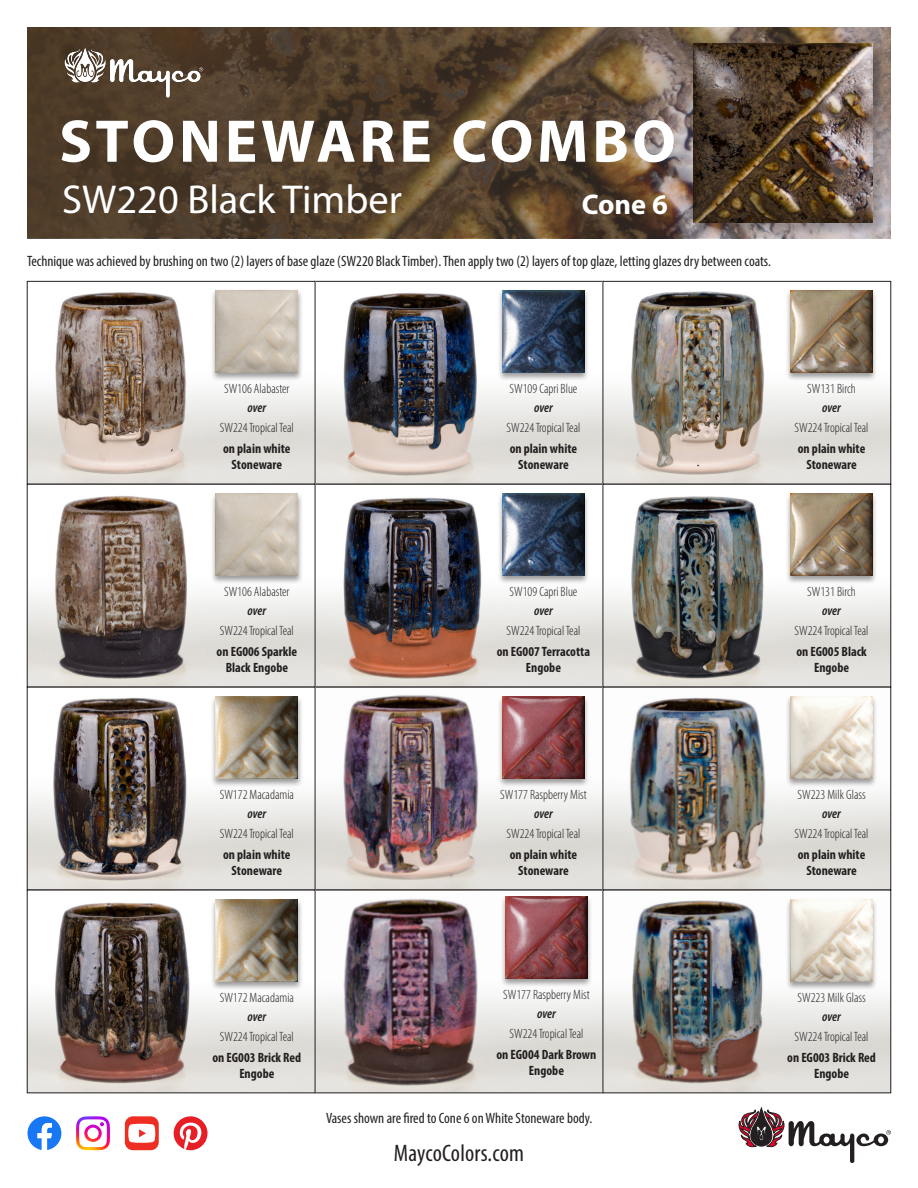
<style>
.page{position:relative;width:918px;height:1188px;background:#fff}
.page>*{position:absolute;margin:0;border:0;box-sizing:border-box;transform-origin:0 0}
.t1{font:700 60.75px "Myriad Pro";letter-spacing:.06em;color:#fff}
.t2{font:40.5px "Myriad Pro";color:#fff}
.t3{font:700 28.5px "Myriad Pro";color:#fff}
.t4{font:condensed 24px "Myriad Pro";letter-spacing:.01em;color:#231f20}
.t5{font:condensed 15px "Myriad Pro";color:#231f20}
.chip_caption{font:300 condensed 13.5px "Myriad Pro";color:#231f20}
.chip_caption-2{font:700 condensed 13.5px/16.2px "Myriad Pro";color:#231f20;text-align:center}
.chip_caption-3{font:italic 600 condensed 13.5px "Myriad Pro";letter-spacing:-.01em;color:#231f20}
</style>
<div class="page">
<svg style="left:27px;top:27px;width:864px;height:211px;background:#594633"></svg>
<svg style="left:739px;top:1108px;width:152px;height:55px"></svg>
<svg style="left:27px;top:1116px;width:34px;height:34px"></svg>
<svg style="left:174px;top:1116px;width:34px;height:34px"></svg>
<div style="left:125px;top:1116px;width:34px;height:34px;background:#ee2e22;border-radius:8px"></div>
<svg style="left:128px;top:1124px;width:27px;height:19px"></svg>
<svg style="left:76px;top:1116px;width:34px;height:34px"></svg>
<img style="left:54px;top:43px;width:160px;height:58px">
<div style="left:692px;top:42px;width:196px;height:196px;background:#231f20;opacity:.3"></div>
<img style="left:693px;top:43px;width:179px;height:180px">
<img style="left:316px;top:281px;width:286px;height:203px">
<img style="left:316px;top:484px;width:286px;height:203px">
<img style="left:316px;top:687px;width:286px;height:203px">
<img style="left:316px;top:890px;width:286px;height:203px">
<svg style="left:27px;top:281px;width:289px;height:203px"></svg>
<svg style="left:27px;top:484px;width:289px;height:203px"></svg>
<img style="left:27px;top:687px;width:289px;height:203px">
<svg style="left:27px;top:890px;width:289px;height:203px"></svg>
<img style="left:602px;top:281px;width:289px;height:203px">
<img style="left:602px;top:484px;width:289px;height:203px">
<img style="left:602px;top:687px;width:289px;height:203px">
<img style="left:602px;top:890px;width:289px;height:203px">
<div style="left:210px;top:288px;width:93px;height:93px;background:#231f20;opacity:.45"></div>
<img style="left:216px;top:290px;width:82px;height:82px">
<div style="left:210px;top:492px;width:93px;height:92px;background:#231f20;opacity:.45"></div>
<img style="left:216px;top:494px;width:82px;height:82px">
<div style="left:210px;top:695px;width:93px;height:92px;background:#231f20;opacity:.45"></div>
<img style="left:216px;top:697px;width:82px;height:82px">
<div style="left:210px;top:898px;width:93px;height:92px;background:#231f20;opacity:.45"></div>
<img style="left:216px;top:900px;width:82px;height:82px">
<div style="left:500px;top:895px;width:92px;height:92px;background:#231f20;opacity:.45"></div>
<img style="left:505px;top:897px;width:83px;height:82px">
<div style="left:785px;top:898px;width:93px;height:92px;background:#231f20;opacity:.45"></div>
<img style="left:791px;top:900px;width:82px;height:82px">
<div style="left:497px;top:695px;width:92px;height:92px;background:#231f20;opacity:.45"></div>
<img style="left:502px;top:697px;width:83px;height:82px">
<div style="left:785px;top:695px;width:93px;height:92px;background:#231f20;opacity:.45"></div>
<img style="left:791px;top:697px;width:82px;height:82px">
<div style="left:497px;top:288px;width:92px;height:93px;background:#231f20;opacity:.45"></div>
<img style="left:502px;top:290px;width:83px;height:82px">
<div style="left:497px;top:492px;width:92px;height:92px;background:#231f20;opacity:.45"></div>
<img style="left:502px;top:494px;width:83px;height:82px">
<div style="left:785px;top:492px;width:93px;height:92px;background:#231f20;opacity:.45"></div>
<img style="left:791px;top:494px;width:82px;height:82px">
<div style="left:785px;top:288px;width:93px;height:93px;background:#231f20;opacity:.45"></div>
<img style="left:791px;top:290px;width:82px;height:82px">
<h1 class="t1" style="left:59px;top:102px;width:618px">STONEWARE COMBO</h1>
<h2 class="t2" style="left:62px;top:175px;width:341px">SW220 Black Timber</h2>
<p class="t3" style="left:582px;top:186px;width:88px">Cone 6</p>
<p class="t5" style="left:27px;top:252px;width:745px">Technique was achieved by brushing on two (2) layers of base glaze (SW220 Black Timber). Then apply two (2) layers of top glaze, letting glazes dry between coats.</p>
<p class="chip_caption" style="left:224px;top:380px;width:67px">SW106 Alabaster</p>
<p class="chip_caption" style="left:510px;top:380px;width:69px">SW109 Capri Blue</p>
<p class="chip_caption" style="left:807px;top:380px;width:50px">SW131 Birch</p>
<p class="chip_caption-3" style="left:248px;top:399px;width:20px">over</p>
<p class="chip_caption-3" style="left:534px;top:399px;width:20px">over</p>
<p class="chip_caption-3" style="left:822px;top:399px;width:20px">over</p>
<p class="chip_caption" style="left:220px;top:419px;width:76px">SW224 Tropical Teal</p>
<p class="chip_caption" style="left:506px;top:419px;width:76px">SW224 Tropical Teal</p>
<p class="chip_caption" style="left:795px;top:419px;width:76px">SW224 Tropical Teal</p>
<p class="chip_caption-2" style="left:223px;top:440px;width:69px">on plain white</p>
<p class="chip_caption-2" style="left:232px;top:456px;width:52px">Stoneware</p>
<p class="chip_caption-2" style="left:510px;top:440px;width:69px">on plain white<br>Stoneware</p>
<p class="chip_caption-2" style="left:798px;top:440px;width:69px">on plain white<br>Stoneware</p>
<p class="chip_caption" style="left:224px;top:584px;width:67px">SW106 Alabaster</p>
<p class="chip_caption" style="left:510px;top:584px;width:69px">SW109 Capri Blue</p>
<p class="chip_caption" style="left:807px;top:584px;width:50px">SW131 Birch</p>
<p class="chip_caption-3" style="left:248px;top:603px;width:20px">over</p>
<p class="chip_caption-3" style="left:534px;top:603px;width:20px">over</p>
<p class="chip_caption-3" style="left:822px;top:603px;width:20px">over</p>
<p class="chip_caption" style="left:220px;top:623px;width:76px">SW224 Tropical Teal</p>
<p class="chip_caption" style="left:506px;top:623px;width:76px">SW224 Tropical Teal</p>
<p class="chip_caption" style="left:795px;top:623px;width:76px">SW224 Tropical Teal</p>
<p class="chip_caption-2" style="left:217px;top:643px;width:82px">on EG006 Sparkle<br>Black Engobe</p>
<p class="chip_caption-2" style="left:497px;top:643px;width:95px">on EG007 Terracotta<br>Engobe</p>
<p class="chip_caption-2" style="left:796px;top:643px;width:72px">on EG005 Black<br>Engobe</p>
<p class="chip_caption" style="left:220px;top:787px;width:76px">SW172 Macadamia</p>
<p class="chip_caption" style="left:500px;top:787px;width:88px">SW177 Raspberry Mist</p>
<p class="chip_caption" style="left:798px;top:787px;width:70px">SW223 Milk Glass</p>
<p class="chip_caption-3" style="left:248px;top:805px;width:20px">over</p>
<p class="chip_caption-3" style="left:534px;top:805px;width:20px">over</p>
<p class="chip_caption-3" style="left:822px;top:805px;width:20px">over</p>
<p class="chip_caption" style="left:220px;top:826px;width:76px">SW224 Tropical Teal</p>
<p class="chip_caption" style="left:506px;top:826px;width:76px">SW224 Tropical Teal</p>
<p class="chip_caption" style="left:795px;top:826px;width:76px">SW224 Tropical Teal</p>
<p class="chip_caption-2" style="left:223px;top:846px;width:69px">on plain white<br>Stoneware</p>
<p class="chip_caption-2" style="left:510px;top:846px;width:69px">on plain white<br>Stoneware</p>
<p class="chip_caption-2" style="left:798px;top:846px;width:69px">on plain white<br>Stoneware</p>
<p class="chip_caption" style="left:220px;top:990px;width:76px">SW172 Macadamia</p>
<p class="chip_caption" style="left:503px;top:987px;width:88px">SW177 Raspberry Mist</p>
<p class="chip_caption" style="left:798px;top:990px;width:70px">SW223 Milk Glass</p>
<p class="chip_caption-3" style="left:248px;top:1008px;width:20px">over</p>
<p class="chip_caption-3" style="left:537px;top:1005px;width:20px">over</p>
<p class="chip_caption-3" style="left:822px;top:1008px;width:20px">over</p>
<p class="chip_caption" style="left:220px;top:1029px;width:76px">SW224 Tropical Teal</p>
<p class="chip_caption" style="left:509px;top:1026px;width:76px">SW224 Tropical Teal</p>
<p class="chip_caption" style="left:795px;top:1029px;width:76px">SW224 Tropical Teal</p>
<p class="chip_caption-2" style="left:212px;top:1049px;width:90px">on EG003 Brick Red<br>Engobe</p>
<p class="chip_caption-2" style="left:496px;top:1046px;width:101px">on EG004 Dark Brown<br>Engobe</p>
<p class="chip_caption-2" style="left:787px;top:1049px;width:90px">on EG003 Brick Red<br>Engobe</p>
<p class="t5" style="left:326px;top:1109px;width:268px">Vases shown are fired to Cone 6 on White Stoneware body.</p>
<h3 class="t4" style="left:394px;top:1139px;width:132px">MaycoColors.com</h3>
</div>
